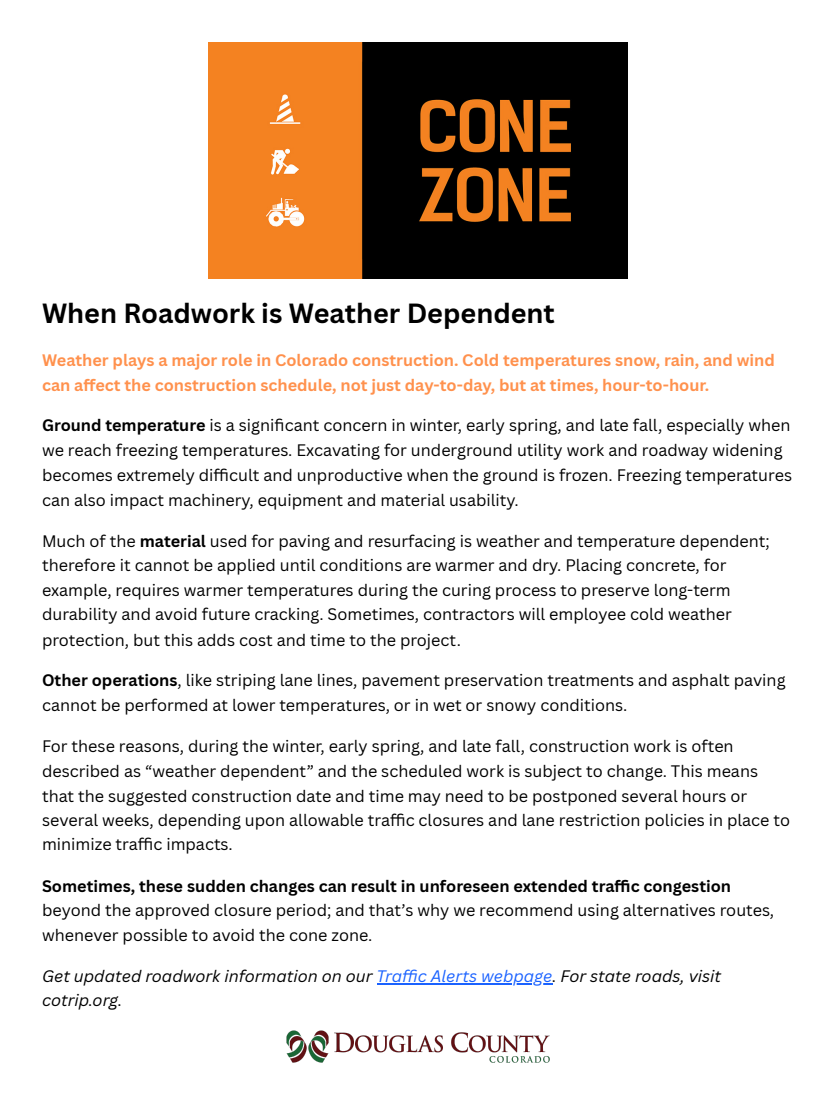
<style>
.page{position:relative;width:836px;height:1103px;background:#fff}
.page>*{position:absolute;margin:0;border:0;box-sizing:border-box;transform-origin:0 0}
.t1{font:700 27px "Canva Sans";color:#000}
.t2{font:16.2px/24.8px "Canva Sans";color:#000}
.t3{font:700 16.2px/24.3px "Canva Sans";color:#ff914d}
.t4{font:italic 16.2px/24.3px "Canva Sans";color:#000}
.s1{font-weight:700}
.s2{color:#1a62ff}
</style>
<div class="page">
<hr style="left:376px;top:983px;width:176px;height:1px;background:#1a62ff">
<img style="left:208px;top:42px;width:419px;height:236px">
<img style="left:286px;top:1030px;width:263px;height:32px">
<p class="t1" style="left:42px;top:294px;width:514px">When Roadwork is Weather Dependent</p>
<p class="t3" style="left:42px;top:348px;width:734px">Weather plays a major role in Colorado construction. Cold temperatures snow, rain, and wind can affect the construction schedule, not just day-to-day, but at times, hour-to-hour.</p>
<p class="t2" style="left:42px;top:412px;width:751px"><span class="s1">Ground temperature</span> is a signifi cant concern in winter, early spring, and late fall, especially when we reach freezing temperatures. Excavating for underground utility work and roadway widening becomes extremely diffi cult and unproductive when the ground is frozen. Freezing temperatures can also impact machinery, equipment and material usability.</p>
<p class="t2" style="left:42px;top:528px;width:729px">Much of the <span class="s1">material</span> used for paving and resurfacing is weather and temperature dependent; therefore it cannot be applied until conditions are warmer and dry. Placing concrete, for example, requires warmer temperatures during the curing process to preserve long-term durability and avoid future cracking. Sometimes, contractors will employee cold weather protection, but this adds cost and time to the project.</p>
<p class="t2" style="left:42px;top:668px;width:745px;line-height:24.3px"><span class="s1">Other operations</span>, like striping lane lines, pavement preservation treatments and asphalt paving cannot be performed at lower temperatures, or in wet or snowy conditions.</p>
<p class="t2" style="left:42px;top:733px;width:749px">For these reasons, during the winter, early spring, and late fall, construction work is often described as “weather dependent” and the scheduled work is subject to change. This means that the suggested construction date and time may need to be postponed several hours or several weeks, depending upon allowable traffi c closures and lane restriction policies in place to minimize traffi c impacts.</p>
<p class="t2" style="left:42px;top:873px;width:733px;line-height:24.3px"><span class="s1">Sometimes, these sudden changes can result in unforeseen extended traffi c congestion </span>beyond the approved closure period; and that’s why we recommend using alternatives routes, whenever possible to avoid the cone zone.</p>
<p class="t4" style="left:42px;top:963px;width:680px">Get updated roadwork information on our <span class="s2">Traffic Alerts webpage</span>. For state roads, visit cotrip.org.</p>
</div>
